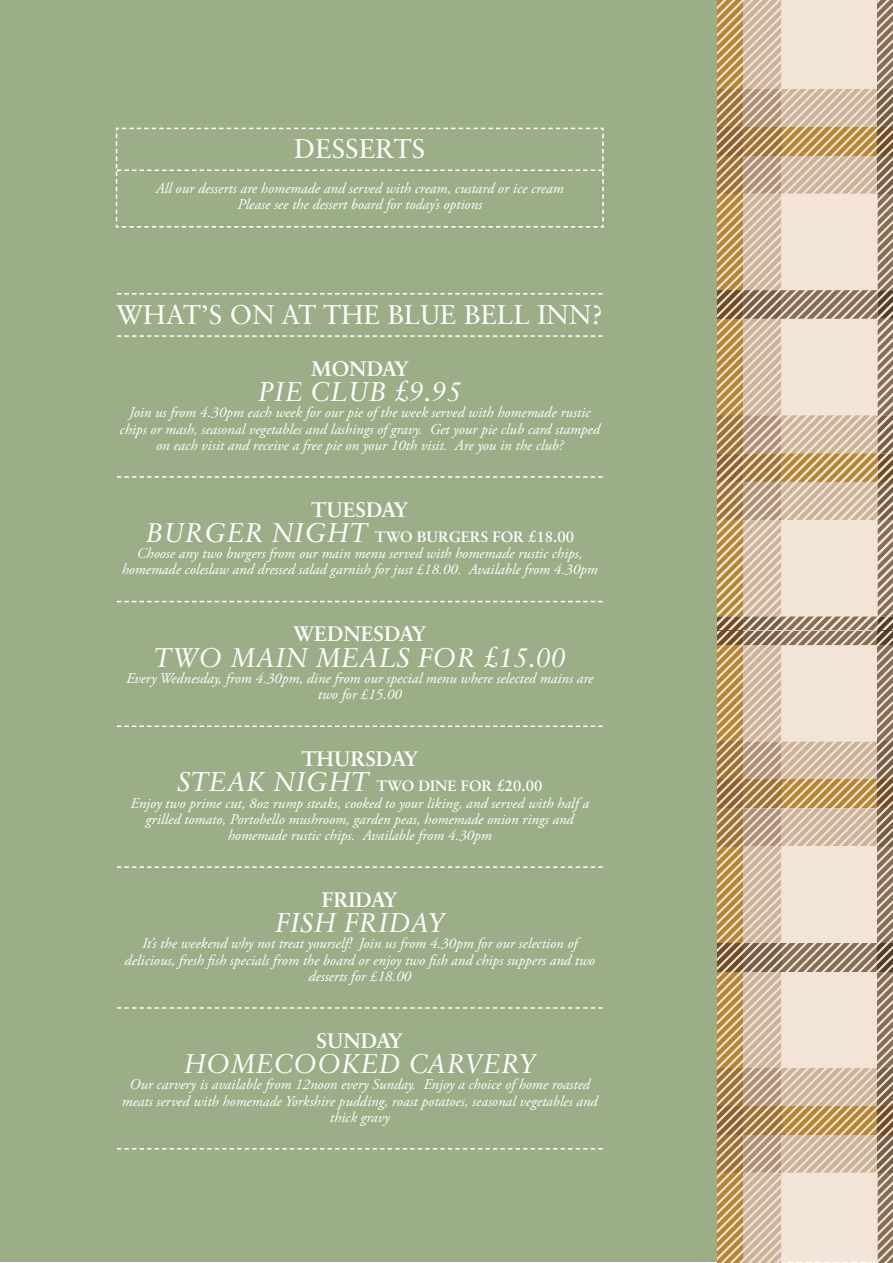
<style>
.page{position:relative;width:893px;height:1263px;background:#fff}
.page>*{position:absolute;margin:0;border:0;box-sizing:border-box;transform-origin:0 0}
.t1{font:italic 27px "Sabon LT Std";color:#fff}
.t2{font:27px "Sabon LT Std";color:#fff}
.t3{font:700 21px "Sabon LT Std";color:#fff}
.t4{font:italic 15px/16.2px "Adobe Garamond Pro";color:#fff;text-align:center}
.t5{font:700 15px "Sabon LT Std";color:#fff}
.s1{font-weight:400;font-style:italic;font-size:27px}
</style>
<div class="page">
<div style="left:0;top:1px;width:717px;height:1261px;background:#9bae88"></div>
<svg style="left:717px;top:1px;width:176px;height:630px;background:#d3bea5"></svg>
<svg style="left:717px;top:631px;width:176px;height:631px;background:#d2bca3"></svg>
<svg style="left:117px;top:293px;width:486px;height:2px"></svg>
<svg style="left:117px;top:335px;width:486px;height:2px"></svg>
<svg style="left:117px;top:476px;width:486px;height:2px"></svg>
<svg style="left:117px;top:601px;width:486px;height:1px"></svg>
<svg style="left:117px;top:726px;width:486px;height:1px"></svg>
<svg style="left:117px;top:866px;width:486px;height:2px"></svg>
<svg style="left:117px;top:1007px;width:486px;height:2px"></svg>
<svg style="left:117px;top:1148px;width:486px;height:2px"></svg>
<svg style="left:115px;top:127px;width:489px;height:101px"></svg>
<h1 class="t2" style="left:294px;top:137px;width:133px">DESSERTS</h1>
<p class="t4" style="left:156px;top:182px;width:409px">All our desserts are homemade and served with cream, custard or ice cream<br>Please see the dessert board for today’s options</p>
<h1 class="t2" style="left:116px;top:303px;width:488px">WHAT’S ON AT THE BLUE BELL INN?</h1>
<h2 class="t3" style="left:311px;top:359px;width:100px">MONDAY</h2>
<h1 class="t1" style="left:258px;top:376px;width:205px">PIE CLUB £9.95</h1>
<p class="t4" style="left:120px;top:406px;width:482px">Join us from 4.30pm each week for our pie of the week served with homemade rustic chips or mash, seasonal vegetables and lashings of gravy. Get your pie club card stamped on each visit and receive a free pie on your 10th visit. Are you in the club?</p>
<h2 class="t3" style="left:311px;top:500px;width:98px">TUESDAY</h2>
<p class="t5" style="left:146px;top:530px;width:430px"><span class="s1">BURGER NIGHT</span> TWO BURGERS FOR £18.00</p>
<p class="t4" style="left:122px;top:547px;width:478px">Choose any two burgers from our main menu served with homemade rustic chips, homemade coleslaw and dressed salad garnish for just £18.00. Available from 4.30pm</p>
<h2 class="t3" style="left:293px;top:625px;width:135px">WEDNESDAY</h2>
<h1 class="t1" style="left:154px;top:642px;width:414px">TWO MAIN MEALS FOR £15.00</h1>
<p class="t4" style="left:126px;top:671px;width:469px">Every Wednesday, from 4.30pm, dine from our special menu where selected mains are two for £15.00</p>
<h2 class="t3" style="left:301px;top:750px;width:118px">THURSDAY</h2>
<p class="t5" style="left:177px;top:780px;width:367px"><span class="s1">STEAK NIGHT</span> TWO DINE FOR £20.00</p>
<p class="t4" style="left:131px;top:796px;width:460px">Enjoy two prime cut, 8oz rump steaks, cooked to your liking, and served with half a grilled tomato, Portobello mushroom, garden peas, homemade onion rings and homemade rustic chips. Available from 4.30pm</p>
<h2 class="t3" style="left:322px;top:890px;width:77px">FRIDAY</h2>
<h1 class="t1" style="left:275px;top:907px;width:172px">FISH FRIDAY</h1>
<p class="t4" style="left:125px;top:937px;width:472px">It’s the weekend why not treat yourself! Join us from 4.30pm for our selection of delicious, fresh fish specials from the board or enjoy two fish and chips suppers and two desserts for £18.00</p>
<h2 class="t3" style="left:316px;top:1031px;width:88px">SUNDAY</h2>
<h1 class="t1" style="left:184px;top:1048px;width:354px">HOMECOOKED CARVERY</h1>
<p class="t4" style="left:122px;top:1078px;width:477px">Our carvery is available from 12noon every Sunday. Enjoy a choice of home roasted meats served with homemade Yorkshire pudding, roast potatoes, seasonal vegetables and thick gravy</p>
</div>
